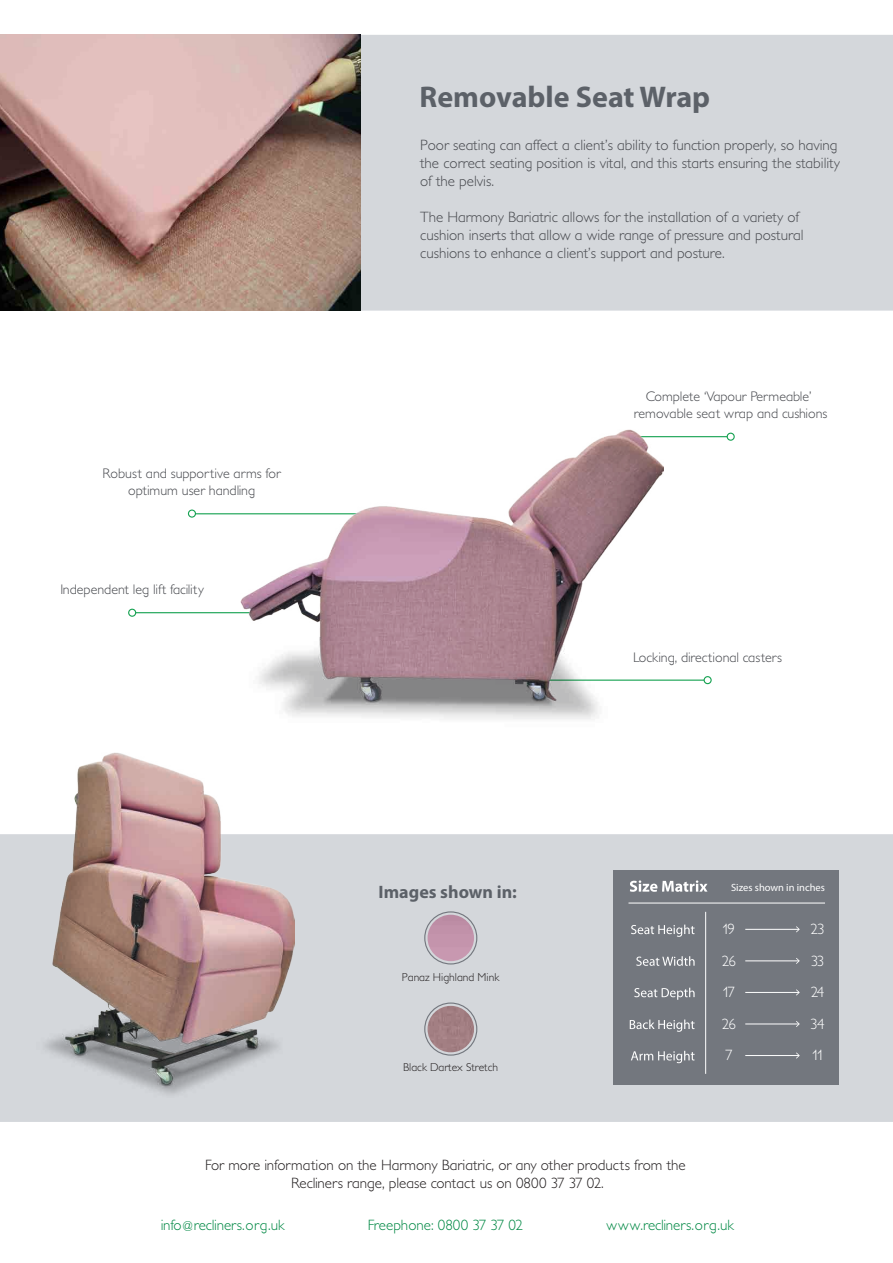
<style>
.page{position:relative;width:893px;height:1263px;background:#fff}
.page>*{position:absolute;margin:0;border:0;box-sizing:border-box;transform-origin:0 0}
.t1{font:700 30px "Myriad Pro";color:#5c6168}
.t2{font:700 18px "Myriad Pro";color:#5c6168}
.t3{font:300 15px/18px "Petita";color:#47494e}
.t4{font:300 15px/18px "Petita";color:#231f20;text-align:center}
.t5{font:300 15px "Petita";color:#084}
.t6{font:300 15px "Petita";letter-spacing:-.05em;color:#fff}
.t7{font:300 13.95px/16.8px "Petita";color:#47494e;text-align:center}
.t8{font:300 11.55px "Petita";color:#231f20}
.t9{font:10.5px "Myriad Pro";color:#fff}
</style>
<div class="page">
<div style="left:0;top:834px;width:893px;height:288px;background:#d4d7db"></div>
<svg style="left:424px;top:911px;width:53px;height:53px"></svg>
<svg style="left:424px;top:1002px;width:53px;height:54px"></svg>
<img style="left:37px;top:752px;width:258px;height:349px">
<div style="left:727px;top:433px;width:8px;height:8px;border:1px solid #14a150;border-radius:50%"></div>
<div style="left:704px;top:676px;width:8px;height:8px;border:1px solid #14a150;border-radius:50%"></div>
<hr style="left:635px;top:436px;width:92px;height:1px;background:#14a150">
<hr style="left:136px;top:612px;width:122px;height:1px;background:#14a150">
<div style="left:128px;top:609px;width:8px;height:8px;border:1px solid #14a150;border-radius:50%"></div>
<hr style="left:195px;top:513px;width:187px;height:1px;background:#14a150">
<hr style="left:543px;top:679px;width:161px;height:2px;background:#14a150">
<div style="left:188px;top:509px;width:8px;height:9px;border:1px solid #14a150;border-radius:50%"></div>
<img style="left:241px;top:429px;width:422px;height:290px">
<div style="left:360px;top:35px;width:533px;height:276px;background:#d4d7db"></div>
<img style="left:0;top:35px;width:360px;height:276px">
<div style="left:428px;top:1006px;width:46px;height:46px;background:#a37f83;border-radius:23px"></div>
<img style="left:428px;top:915px;width:46px;height:46px;border-radius:23px">
<div style="left:613px;top:870px;width:226px;height:215px;background:#73777e"></div>
<svg style="left:630px;top:880px;width:77px;height:12px"></svg>
<svg style="left:631px;top:924px;width:64px;height:13px"></svg>
<svg style="left:630px;top:1019px;width:65px;height:13px"></svg>
<svg style="left:636px;top:956px;width:59px;height:10px"></svg>
<svg style="left:634px;top:988px;width:61px;height:12px"></svg>
<hr style="left:628px;top:903px;width:197px;height:1px;background:#fff">
<svg style="left:631px;top:1051px;width:64px;height:12px"></svg>
<hr style="left:745px;top:929px;width:54px;height:1px;background:#fff">
<svg style="left:796px;top:926px;width:4px;height:6px"></svg>
<hr style="left:745px;top:960px;width:54px;height:1px;background:#fff">
<svg style="left:796px;top:958px;width:4px;height:6px"></svg>
<hr style="left:745px;top:992px;width:54px;height:1px;background:#fff">
<hr style="left:745px;top:1023px;width:54px;height:1px;background:#fff">
<svg style="left:796px;top:1021px;width:4px;height:6px"></svg>
<hr style="left:745px;top:1055px;width:54px;height:1px;background:#fff">
<hr style="left:705px;top:912px;width:1px;height:162px;background:#fff">
<h1 class="t1" style="left:420px;top:77px;width:292px">Removable Seat Wrap</h1>
<p class="t3" style="left:420px;top:136px;width:421px">Poor seating can affect a client’s ability to function properly, so having the correct seating position is vital, and this starts ensuring the stability of the pelvis.</p>
<p class="t3" style="left:420px;top:208px;width:385px">The Harmony Bariatric allows for the installation of a variety of cushion inserts that allow a wide range of pressure and postural cushions to enhance a client’s support and posture.</p>
<p class="t7" style="left:103px;top:465px;width:180px">Robust and supportive arms for optimum user handling</p>
<p class="t7" style="left:60px;top:581px;width:145px">Independent leg lift facility</p>
<p class="t2" style="left:379px;top:881px;width:140px">Images shown in:</p>
<p class="t8" style="left:402px;top:970px;width:99px">Panaz Highland Mink</p>
<p class="t8" style="left:403px;top:1060px;width:97px">Black Dartex Stretch</p>
<p class="t7" style="left:634px;top:389px;width:195px">Complete ‘Vapour Permeable’ removable seat wrap and cushions</p>
<p class="t7" style="left:633px;top:649px;width:150px">Locking, directional casters</p>
<p class="t9" style="left:731px;top:881px;width:95px">Sizes shown in inches</p>
<p class="t6" style="left:723px;top:920px;width:14px">19</p>
<p class="t6" style="left:810px;top:920px;width:16px">23</p>
<p class="t6" style="left:722px;top:952px;width:16px">26</p>
<p class="t6" style="left:811px;top:952px;width:15px">33</p>
<p class="t6" style="left:723px;top:983px;width:13px">17</p>
<p class="t6" style="left:811px;top:983px;width:15px">24</p>
<p class="t6" style="left:722px;top:1015px;width:16px">26</p>
<p class="t6" style="left:810px;top:1015px;width:16px">34</p>
<p class="t6" style="left:725px;top:1047px;width:9px">7</p>
<p class="t6" style="left:812px;top:1047px;width:12px">11</p>
<p class="t4" style="left:205px;top:1156px;width:482px">For more information on the Harmony Bariatric, or any other products from the<br>Recliners range, please contact us on 0800 37 37 02.</p>
<p class="t5" style="left:161px;top:1216px;width:125px">info@recliners.org.uk</p>
<p class="t5" style="left:368px;top:1216px;width:157px">Freephone: 0800 37 37 02</p>
<p class="t5" style="left:606px;top:1216px;width:129px">www.recliners.org.uk</p>
</div>
